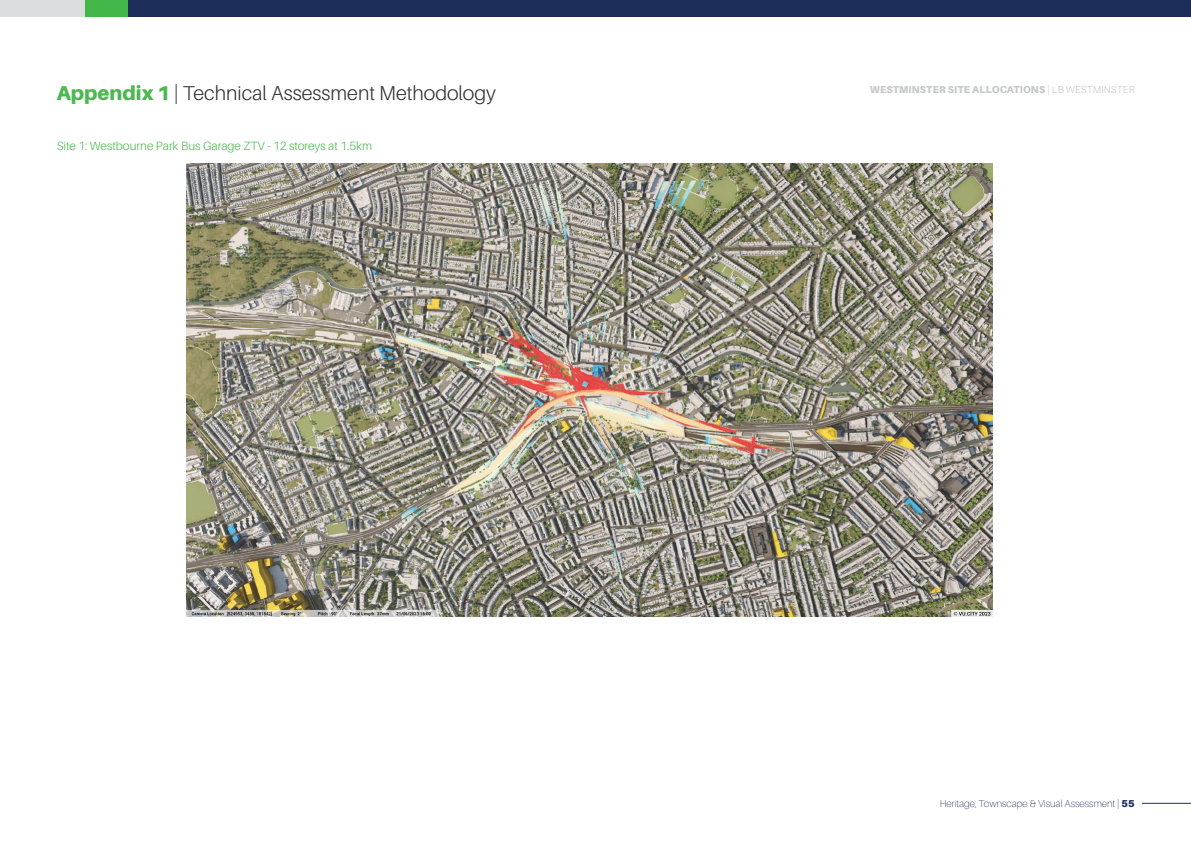
<style>
.page{position:relative;width:1191px;height:842px;background:#fff}
.page>*{position:absolute;margin:0;border:0;box-sizing:border-box;transform-origin:0 0}
.t1{font:300 20px "Aileron";color:#312f30}
.t2{font:300 12px "Aileron";color:#4db84f}
.t3{font:900 10px "Aileron";letter-spacing:.01em;color:#c7c8ca}
.t4{font:100 10px "Aileron";color:#1c2d5a}
.s1{font-weight:900;color:#4db84f}
.s2{font-weight:300}
.s3{font-weight:900}
</style>
<div class="page">
<hr style="left:1141px;top:803px;width:50px;height:1px;background:#1c2d5a">
<div style="left:0;top:0;width:1191px;height:17px;background:#1c2d5a"></div>
<div style="left:0;top:0;width:85px;height:17px;background:#dcdddf"></div>
<div style="left:85px;top:0;width:43px;height:17px;background:#42b649"></div>
<img style="left:186px;top:163px;width:806px;height:453px">
<h1 class="t1" style="left:57px;top:83px;width:441px"><span class="s1">Appendix 1</span> | Technical Assessment Methodology</h1>
<p class="t2" style="left:57px;top:140px;width:317px">Site 1: Westbourne Park Bus Garage ZTV - 12 storeys at 1.5km</p>
<p class="t3" style="left:869px;top:83px;width:266px">WESTMINSTER SITE ALLOCATIONS <span class="s2">| LB WESTMINSTER</span></p>
<p class="t4" style="left:940px;top:798px;width:196px">Heritage, Townscape &amp; Visual Assessment | <span class="s3">55</span></p>
</div>
